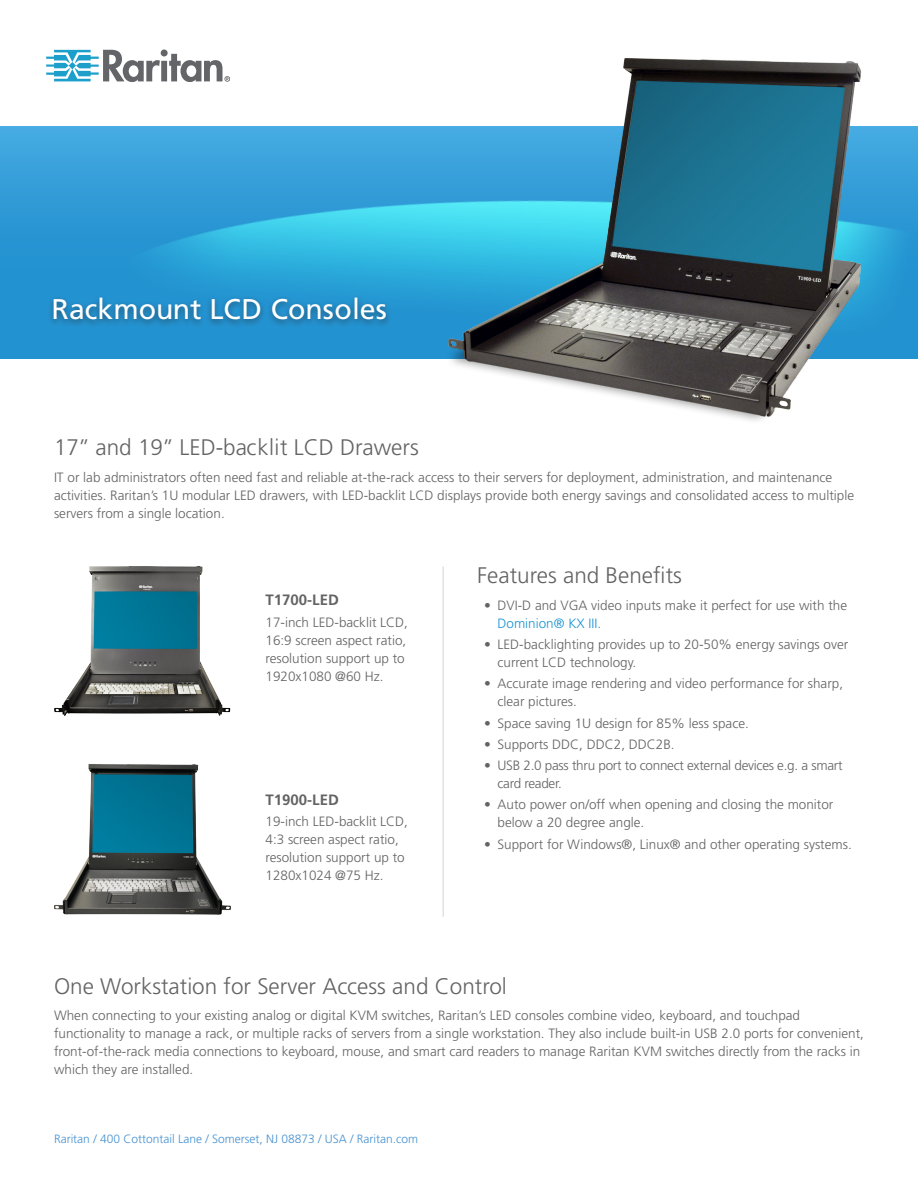
<style>
.page{position:relative;width:918px;height:1188px;background:#fff}
.page>*{position:absolute;margin:0;border:0;box-sizing:border-box;transform-origin:0 0}
.t1{font:28.5px "Frutiger LT Std";color:#fff}
.t2{font:300 22.5px "Frutiger LT Std";color:#636365}
.t3{font:700 15px "Frutiger LT Std";color:#636365}
.t4{font:300 13.5px/18px "Frutiger LT Std";color:#636365}
.t5{font:300 13.5px/18px "Frutiger LT Std";letter-spacing:-.02em;color:#636365}
.t6{font:300 12px "Frutiger LT Std";color:#4791d0}
.s1{color:#1c94d2}
</style>
<div class="page">
<svg style="left:46px;top:50px;width:184px;height:32px"></svg>
<div style="left:0;top:126px;width:918px;height:232px;background:linear-gradient(to bottom,#3fa5de,#1b8ccc)"></div>
<img style="left:54px;top:566px;width:177px;height:150px">
<img style="left:54px;top:764px;width:177px;height:151px">
<hr style="left:443px;top:566px;width:1px;height:351px;background:#d6d4d4">
<img style="left:3px;top:150px;width:915px;height:203px">
<img style="left:443px;top:58px;width:422px;height:363px">
<p class="t1" style="left:52px;top:293px;width:337px">Rackmount LCD Consoles</p>
<p class="t2" style="left:54px;top:435px;width:366px">17’’ and 19’’ LED-backlit LCD Drawers</p>
<p class="t4" style="left:54px;top:469px;width:802px">IT or lab administrators often need fast and reliable at-the-rack access to their servers for deployment, administration, and maintenance activities. Raritan’s 1U modular LED drawers, with LED-backlit LCD displays provide both energy savings and consolidated access to multiple servers from a single location.</p>
<p class="t3" style="left:266px;top:591px;width:75px">T1700-LED</p>
<p class="t4" style="left:266px;top:613px;width:144px">17-inch LED-backlit LCD,<br>16:9 screen aspect ratio, resolution support up to<br>1920x1080 @60 Hz.</p>
<p class="t3" style="left:266px;top:791px;width:75px">T1900-LED</p>
<p class="t4" style="left:266px;top:813px;width:144px">19-inch LED-backlit LCD,<br>4:3 screen aspect ratio, resolution support up to<br>1280x1024 @75 Hz.</p>
<p class="t2" style="left:477px;top:563px;width:206px">Features and Benefits</p>
<p class="t4" style="left:498px;top:597px;width:351px;text-indent:-14px">• DVI-D and VGA video inputs make it perfect for use with the<br><span class="s1">Dominion® KX III.</span></p>
<p class="t4" style="left:498px;top:636px;width:352px;text-indent:-14px">• LED-backlighting provides up to 20-50% energy savings over current LCD technology.</p>
<p class="t4" style="left:498px;top:675px;width:347px;text-indent:-14px">• Accurate image rendering and video performance for sharp, clear pictures.</p>
<p class="t4" style="left:484px;top:714px;width:266px">• Space saving 1U design for 85% less space.</p>
<p class="t4" style="left:484px;top:735px;width:192px">• Supports DDC, DDC2, DDC2B.</p>
<p class="t5" style="left:498px;top:757px;width:347px;text-indent:-14px">• USB 2.0 pass thru port to connect external devices e.g. a smart card reader.</p>
<p class="t4" style="left:498px;top:796px;width:337px;text-indent:-14px">• Auto power on/off when opening and closing the monitor below a 20 degree angle.</p>
<p class="t4" style="left:484px;top:835px;width:369px">• Support for Windows®, Linux® and other operating systems.</p>
<p class="t2" style="left:54px;top:973px;width:454px">One Workstation for Server Access and Control</p>
<p class="t4" style="left:54px;top:1007px;width:812px">When connecting to your existing analog or digital KVM switches, Raritan’s LED consoles combine video, keyboard, and touchpad functionality to manage a rack, or multiple racks of servers from a single workstation. They also include built-in USB 2.0 ports for convenient, front-of-the-rack media connections to keyboard, mouse, and smart card readers to manage Raritan KVM switches directly from the racks in which they are installed.</p>
<p class="t6" style="left:54px;top:1132px;width:366px">Raritan / 400 Cottontail Lane / Somerset, NJ 08873 / USA / Raritan.com</p>
</div>
